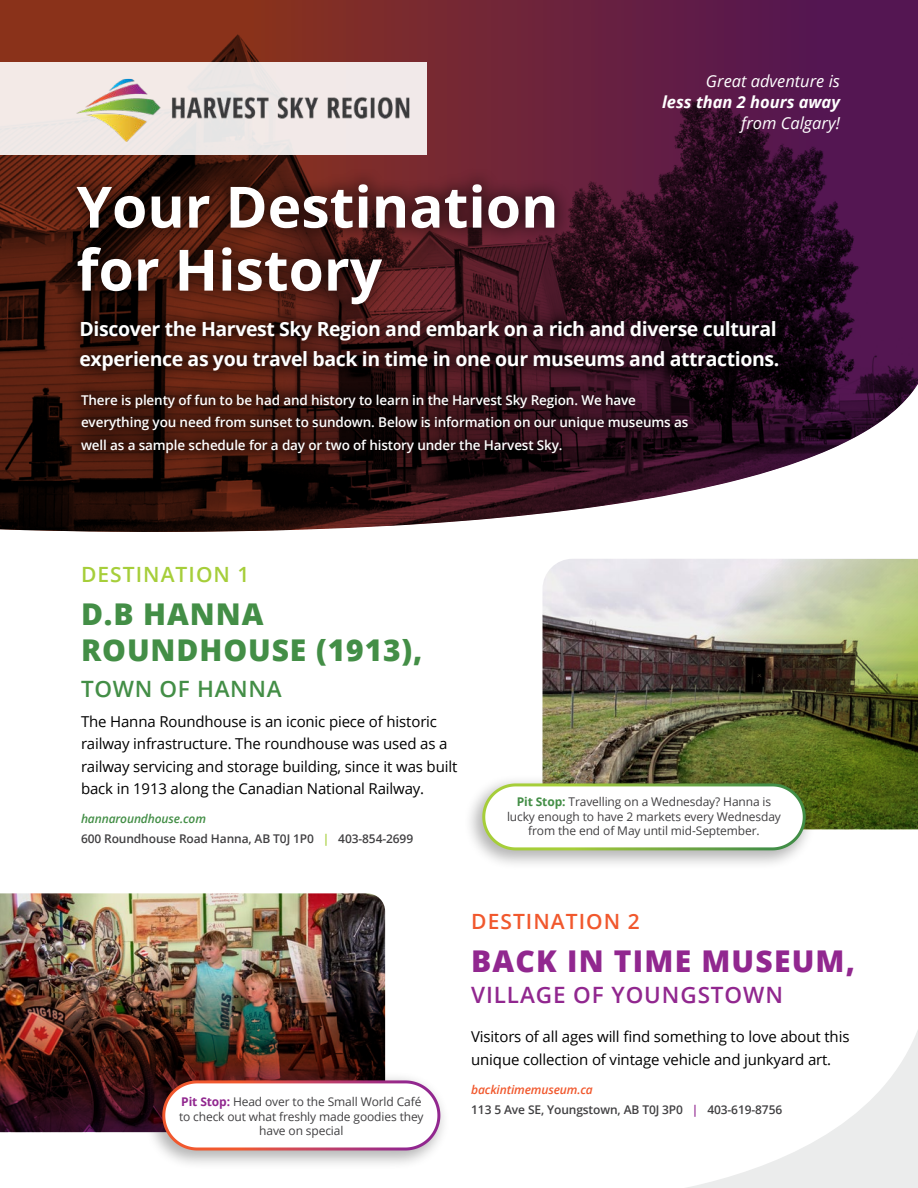
<style>
.page{position:relative;width:918px;height:1188px;background:#fff}
.page>*{position:absolute;margin:0;border:0;box-sizing:border-box;transform-origin:0 0}
.t1{font:700 57px/63px "Open Sans";color:#fff}
.t2{font:800 30px/36px "Open Sans";letter-spacing:.03em;color:#438e46}
.t3{font:800 30px "Open Sans";letter-spacing:.04em;color:#91278f}
.t4{font:600 22.5px "Open Sans";letter-spacing:.04em;color:#91278f}
.t5{font:600 22.5px "Open Sans";letter-spacing:.03em;color:#438e46}
.t6{font:600 21px "Open Sans";letter-spacing:.05em;color:#f1582d}
.t7{font:600 21px "Open Sans";letter-spacing:.05em;color:#a6ce3a}
.t8{font:700 19.5px/30px "Open Sans";letter-spacing:-.02em;color:#fff}
.t9{font:italic 16.5px "Open Sans";color:#fff}
.t10{font:italic 700 16.5px "Open Sans";color:#fff}
.t11{font:15px/22.5px "Open Sans";letter-spacing:-.01em;color:#000}
.t12{font:600 13.5px/22.5px "Open Sans";letter-spacing:-.01em;color:#fff}
.t13{font:12px/14.4px "Open Sans";letter-spacing:-.01em;color:#414042;text-align:center}
.t14{font:600 12px/20.2px "Open Sans";letter-spacing:-.01em;color:#414042}
.s1{font-style:italic;color:#438e46}
.s2{color:#a6ce3a}
.s3{font-weight:700;color:#438e46}
.s4{font-weight:700;color:#91278f}
.s5{font-style:italic;color:#f1582d}
.s6{color:#91278f}
</style>
<div class="page">
<svg style="left:0;top:0;width:918px;height:532px;background:#5a2c3d"></svg>
<div style="left:0;top:62px;width:427px;height:93px;background:#f1e9e7"></div>
<img style="left:76px;top:79px;width:333px;height:63px">
<div style="left:60px;top:167px;width:513px;height:154px;background:#000;opacity:.55"></div>
<div style="left:66px;top:307px;width:726px;height:78px;background:#000;opacity:.75"></div>
<div style="left:67px;top:380px;width:635px;height:87px;background:#000;opacity:.75"></div>
<img style="left:0;top:893px;width:385px;height:239px">
<div style="left:144px;top:1071px;width:306px;height:100px;background:#000;opacity:.3"></div>
<div style="left:164px;top:1082px;width:275px;height:67px;background:#fff;border-radius:34px"></div>
<div style="left:162px;top:1080px;width:278px;height:70px;border:3px solid #fff;border-radius:34px"></div>
<svg style="left:686px;top:1030px;width:232px;height:158px"></svg>
<img style="left:543px;top:559px;width:375px;height:270px">
<div style="left:464px;top:774px;width:352px;height:96px;background:#000;opacity:.3"></div>
<div style="left:484px;top:785px;width:320px;height:64px;background:#fff;border-radius:32px"></div>
<div style="left:482px;top:783px;width:324px;height:67px;border:3px solid #fff;border-radius:32px"></div>
<h1 class="t1" style="left:76px;top:181px;width:484px">Your Destination for History</h1>
<p class="t9" style="left:706px;top:75px;width:135px">Great adventure is</p>
<p class="t10" style="left:662px;top:96px;width:179px">less than 2 hours away</p>
<p class="t9" style="left:741px;top:117px;width:100px">from Calgary!</p>
<h3 class="t8" style="left:80px;top:316px;width:701px">Discover the Harvest Sky Region and embark on a rich and diverse cultural experience as you travel back in time in one our museums and attractions.</h3>
<p class="t12" style="left:81px;top:390px;width:609px">There is plenty of fun to be had and history to learn in the Harvest Sky Region. We have everything you need from sunset to sundown. Below is information on our unique museums as well as a sample schedule for a day or two of history under the Harvest Sky.</p>
<h3 class="t7" style="left:81px;top:566px;width:170px">DESTINATION 1</h3>
<h2 class="t2" style="left:81px;top:599px;width:343px">D.B HANNA<br>ROUNDHOUSE (1913),</h2>
<h3 class="t5" style="left:81px;top:680px;width:202px">TOWN OF HANNA</h3>
<p class="t11" style="left:81px;top:710px;width:378px">The Hanna Roundhouse is an iconic piece of historic railway infrastructure. The roundhouse was used as a railway servicing and storage building, since it was built back in 1913 along the Canadian National Railway.</p>
<p class="t14" style="left:81px;top:810px;width:334px"><span class="s1">hannaroundhouse.com<br></span>600 Roundhouse Road Hanna, AB T0J 1P0 <span class="s2">|</span> 403-854-2699</p>
<p class="t13" style="left:507px;top:795px;width:275px"><span class="s3">Pit Stop:</span> Travelling on a Wednesday? Hanna is lucky enough to have 2 markets every Wednesday from the end of May until mid-September.</p>
<p class="t13" style="left:179px;top:1095px;width:246px"><span class="s4">Pit Stop:</span> Head over to the Small World Café to check out what freshly made goodies they have on special</p>
<h3 class="t6" style="left:471px;top:913px;width:170px">DESTINATION 2</h3>
<h2 class="t3" style="left:471px;top:950px;width:385px">BACK IN TIME MUSEUM,</h2>
<h3 class="t4" style="left:471px;top:986px;width:313px">VILLAGE OF YOUNGSTOWN</h3>
<p class="t11" style="left:471px;top:1025px;width:380px">Visitors of all ages will find something to love about this unique collection of vintage vehicle and junkyard art.</p>
<p class="t14" style="left:471px;top:1081px;width:313px"><span class="s5">backintimemuseum.ca<br></span>113 5 Ave SE, Youngstown, AB T0J 3P0 <span class="s6">|</span> 403-619-8756</p>
</div>
